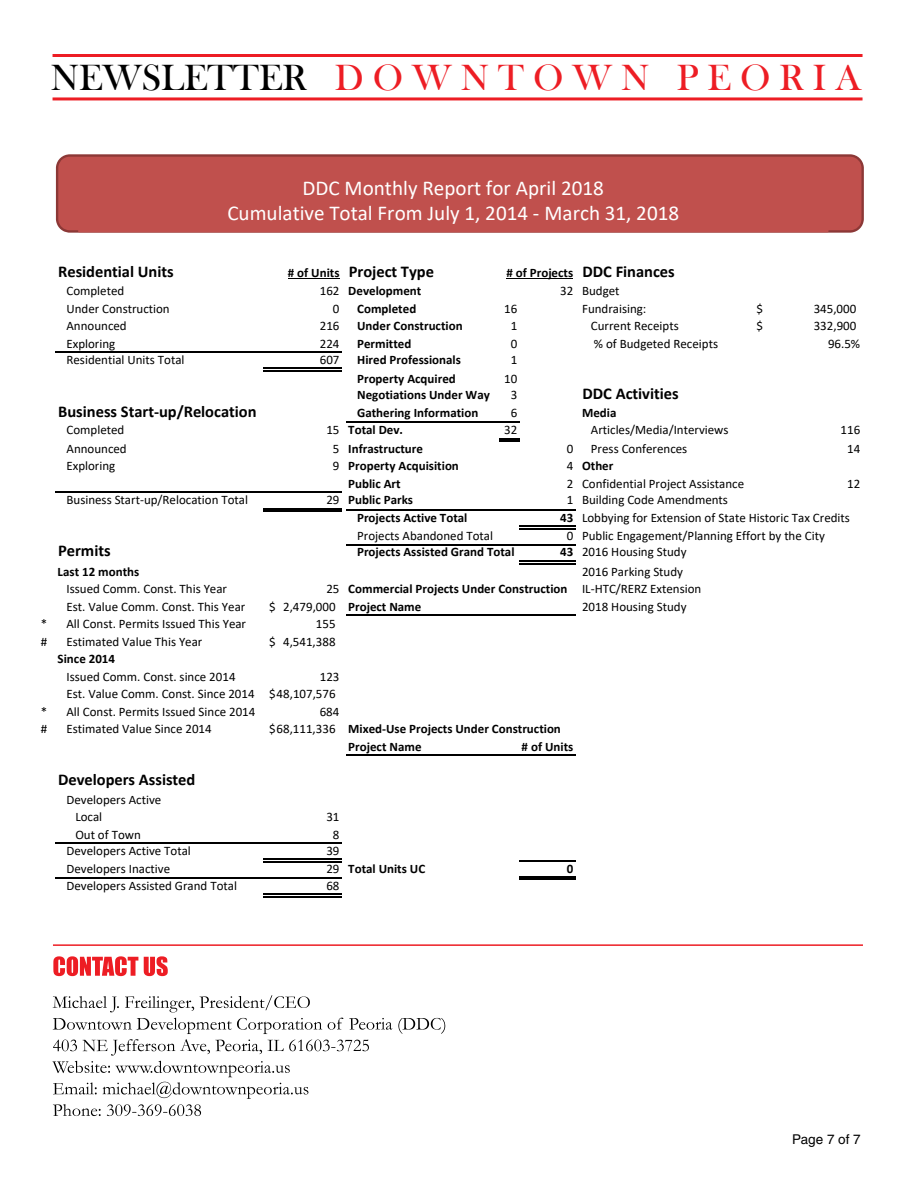
<style>
.page{position:relative;width:918px;height:1188px;background:#fff}
.page>*{position:absolute;margin:0;border:0;box-sizing:border-box;transform-origin:0 0}
.t1{font:37.5px "Bask Old Face";letter-spacing:.24em;color:#ed1d24}
.t2{font:21.15px/25.8px "Calibri";color:#fff;text-align:center}
.t3{font:700 16.5px "Calibri";color:#000}
.t4{font:13.5px "Helvetica LT Std";color:#000}
.t5{font:12.9px/17.5px "Calibri";color:#000}
.t6{font:700 12.9px/17.5px "Calibri";color:#000}
.s1{color:#000}
.s2{font-size:12.9px}
.s3{font-size:16.5px}
.s4{font-weight:400}
.s5{font-weight:700}
</style>
<div class="page">
<hr style="left:53px;top:54px;width:810px;height:3px;background:#ed1d24">
<hr style="left:53px;top:97px;width:810px;height:3px;background:#ed1d24">
<hr style="left:53px;top:944px;width:810px;height:2px;background:#ed1d24">
<svg style="left:52px;top:1018px;width:393px;height:98px"></svg>
<svg style="left:53px;top:995px;width:257px;height:17px"></svg>
<svg style="left:53px;top:956px;width:115px;height:20px"></svg>
<hr style="left:288px;top:278px;width:52px;height:1px;background:#000">
<hr style="left:507px;top:278px;width:66px;height:1px;background:#000">
<hr style="left:263px;top:508px;width:79px;height:1px;background:#000">
<hr style="left:263px;top:510px;width:79px;height:2px;background:#000">
<hr style="left:263px;top:859px;width:79px;height:1px;background:#000">
<hr style="left:263px;top:861px;width:79px;height:1px;background:#000">
<hr style="left:55px;top:878px;width:287px;height:1px;background:#000">
<hr style="left:55px;top:351px;width:287px;height:2px;background:#000">
<hr style="left:263px;top:368px;width:79px;height:1px;background:#000">
<hr style="left:263px;top:370px;width:79px;height:1px;background:#000">
<hr style="left:346px;top:422px;width:174px;height:1px;background:#000">
<svg style="left:499px;top:438px;width:21px;height:3px"></svg>
<hr style="left:55px;top:492px;width:287px;height:1px;background:#000">
<hr style="left:346px;top:509px;width:230px;height:1px;background:#000">
<hr style="left:519px;top:526px;width:57px;height:1px;background:#000">
<hr style="left:519px;top:528px;width:57px;height:1px;background:#000">
<hr style="left:346px;top:544px;width:230px;height:2px;background:#000">
<hr style="left:519px;top:561px;width:57px;height:1px;background:#000">
<hr style="left:519px;top:563px;width:57px;height:1px;background:#000">
<hr style="left:346px;top:615px;width:230px;height:1px;background:#000">
<hr style="left:346px;top:755px;width:230px;height:1px;background:#000">
<hr style="left:55px;top:842px;width:287px;height:2px;background:#000">
<hr style="left:519px;top:860px;width:57px;height:1px;background:#000">
<hr style="left:519px;top:876px;width:57px;height:2px;background:#000">
<hr style="left:519px;top:879px;width:57px;height:1px;background:#000">
<hr style="left:263px;top:894px;width:79px;height:1px;background:#000">
<hr style="left:263px;top:896px;width:79px;height:1px;background:#000">
<svg style="left:56px;top:154px;width:807px;height:79px;background:#b9524f"></svg>
<div style="left:78px;top:169px;width:751px;height:63px;background:#c0504d"></div>
<p class="t1" style="left:51px;top:57px;width:812px"><span class="s1">NEWSLETTER</span> DOWNTOWN PEORIA</p>
<p class="t2" style="left:227px;top:174px;width:453px">DDC Monthly Report for April 2018<br>Cumulative Total From July 1, 2014 ‐ March 31, 2018</p>
<p class="t3" style="left:58px;top:260px;width:117px">Residential Units</p>
<p class="t3" style="left:288px;top:260px;width:148px"><span class="s2"># of Units</span> Project Type</p>
<p class="t6" style="left:507px;top:264px;width:170px"># of Projects <span class="s3">DDC Finances</span></p>
<p class="t5" style="left:66px;top:282px;width:59px">Completed</p>
<p class="t6" style="left:320px;top:282px;width:103px"><span class="s4">162</span> Development</p>
<p class="t5" style="left:560px;top:282px;width:61px">32 Budget</p>
<p class="t5" style="left:66px;top:299px;width:105px">Under Construction</p>
<p class="t5" style="left:333px;top:299px;width:8px">0</p>
<p class="t6" style="left:357px;top:299px;width:61px">Completed</p>
<p class="t5" style="left:504px;top:299px;width:15px">16</p>
<p class="t5" style="left:582px;top:299px;width:66px">Fundraising:</p>
<p class="t5" style="left:756px;top:299px;width:8px">$</p>
<p class="t5" style="left:814px;top:299px;width:44px">345,000</p>
<p class="t5" style="left:66px;top:317px;width:62px">Announced</p>
<p class="t5" style="left:320px;top:317px;width:21px">216</p>
<p class="t6" style="left:357px;top:317px;width:107px">Under Construction</p>
<p class="t5" style="left:511px;top:317px;width:8px">1</p>
<p class="t5" style="left:591px;top:317px;width:89px">Current Receipts</p>
<p class="t5" style="left:756px;top:317px;width:8px">$</p>
<p class="t5" style="left:814px;top:317px;width:44px">332,900</p>
<p class="t5" style="left:66px;top:334px;width:50px">Exploring</p>
<p class="t5" style="left:320px;top:334px;width:21px">224</p>
<p class="t6" style="left:357px;top:334px;width:56px">Permitted</p>
<p class="t5" style="left:511px;top:334px;width:8px">0</p>
<p class="t5" style="left:594px;top:334px;width:126px">% of Budgeted Receipts</p>
<p class="t5" style="left:828px;top:334px;width:34px">96.5%</p>
<p class="t5" style="left:67px;top:351px;width:120px">Residential Units Total</p>
<p class="t5" style="left:320px;top:351px;width:21px">607</p>
<p class="t6" style="left:357px;top:351px;width:105px">Hired Professionals</p>
<p class="t5" style="left:511px;top:351px;width:8px">1</p>
<p class="t6" style="left:357px;top:369px;width:100px">Property Acquired</p>
<p class="t5" style="left:504px;top:369px;width:15px">10</p>
<p class="t6" style="left:357px;top:386px;width:134px">Negotiations Under Way</p>
<p class="t5" style="left:511px;top:386px;width:8px">3</p>
<p class="t3" style="left:583px;top:382px;width:98px">DDC Activities</p>
<p class="t3" style="left:58px;top:400px;width:200px">Business Start‐up/Relocation</p>
<p class="t6" style="left:357px;top:404px;width:123px">Gathering Information</p>
<p class="t5" style="left:511px;top:404px;width:8px">6</p>
<p class="t6" style="left:582px;top:404px;width:36px">Media</p>
<p class="t5" style="left:67px;top:421px;width:59px">Completed</p>
<p class="t6" style="left:326px;top:421px;width:78px"><span class="s4">15</span> Total Dev.</p>
<p class="t5" style="left:504px;top:421px;width:15px">32</p>
<p class="t5" style="left:591px;top:421px;width:139px">Articles/Media/Interviews</p>
<p class="t5" style="left:841px;top:421px;width:21px">116</p>
<p class="t5" style="left:67px;top:439px;width:62px">Announced</p>
<p class="t6" style="left:333px;top:440px;width:92px"><span class="s4">5</span> Infrastructure</p>
<p class="t5" style="left:567px;top:439px;width:8px">0</p>
<p class="t5" style="left:591px;top:439px;width:98px">Press Conferences</p>
<p class="t5" style="left:847px;top:439px;width:15px">14</p>
<p class="t5" style="left:67px;top:457px;width:50px">Exploring</p>
<p class="t6" style="left:333px;top:457px;width:127px"><span class="s4">9</span> Property Acquisition</p>
<p class="t6" style="left:567px;top:457px;width:48px"><span class="s4">4</span> Other</p>
<p class="t6" style="left:348px;top:475px;width:54px">Public Art</p>
<p class="t5" style="left:567px;top:475px;width:179px">2 Confidential Project Assistance</p>
<p class="t5" style="left:847px;top:475px;width:15px">12</p>
<p class="t5" style="left:67px;top:491px;width:183px">Business Start‐up/Relocation Total</p>
<p class="t6" style="left:326px;top:491px;width:88px"><span class="s4">29</span> Public Parks</p>
<p class="t5" style="left:567px;top:491px;width:163px">1 Building Code Amendments</p>
<p class="t6" style="left:357px;top:509px;width:112px">Projects Active Total</p>
<p class="t5" style="left:560px;top:508px;width:291px"><span class="s5">43</span> Lobbying for Extension of State Historic Tax Credits</p>
<p class="t5" style="left:357px;top:527px;width:137px">Projects Abandoned Total</p>
<p class="t5" style="left:567px;top:527px;width:260px">0 Public Engagement/Planning Effort by the City</p>
<p class="t3" style="left:58px;top:539px;width:54px">Permits</p>
<p class="t6" style="left:357px;top:543px;width:159px">Projects Assisted Grand Total</p>
<p class="t5" style="left:560px;top:543px;width:128px"><span class="s5">43</span> 2016 Housing Study</p>
<p class="t6" style="left:58px;top:562px;width:83px">Last 12 months</p>
<p class="t5" style="left:582px;top:562px;width:103px">2016 Parking Study</p>
<p class="t5" style="left:66px;top:580px;width:162px">Issued Comm. Const. This Year</p>
<p class="t6" style="left:326px;top:580px;width:376px"><span class="s4">25</span> Commercial Projects Under Construction <span class="s4">IL‐HTC/RERZ Extension</span></p>
<p class="t5" style="left:66px;top:597px;width:180px">Est. Value Comm. Const. This Year</p>
<p class="t5" style="left:283px;top:597px;width:54px">2,479,000</p>
<p class="t5" style="left:269px;top:597px;width:8px">$</p>
<p class="t6" style="left:348px;top:597px;width:75px">Project Name</p>
<p class="t5" style="left:582px;top:597px;width:106px">2018 Housing Study</p>
<p class="t5" style="left:41px;top:615px;width:207px">* All Const. Permits Issued This Year</p>
<p class="t5" style="left:316px;top:615px;width:21px">155</p>
<p class="t5" style="left:41px;top:632px;width:8px">#</p>
<p class="t5" style="left:66px;top:632px;width:137px">Estimated Value This Year</p>
<p class="t5" style="left:269px;top:632px;width:68px">$ 4,541,388</p>
<p class="t5" style="left:66px;top:650px;width:171px;text-indent:-9px"><span class="s5">Since 2014<br></span>Issued Comm. Const. since 2014</p>
<p class="t5" style="left:320px;top:667px;width:21px">123</p>
<p class="t5" style="left:66px;top:685px;width:190px">Est. Value Comm. Const. Since 2014</p>
<p class="t5" style="left:269px;top:685px;width:68px">$48,107,576</p>
<p class="t5" style="left:41px;top:702px;width:216px">* All Const. Permits Issued Since 2014</p>
<p class="t5" style="left:320px;top:702px;width:21px">684</p>
<p class="t5" style="left:41px;top:720px;width:8px">#</p>
<p class="t5" style="left:66px;top:720px;width:147px">Estimated Value Since 2014</p>
<p class="t6" style="left:348px;top:720px;width:214px;text-indent:-79px"><span class="s4">$ 68,111,336</span> Mixed‐Use Projects Under Construction<br>Project Name</p>
<p class="t6" style="left:522px;top:738px;width:53px"># of Units</p>
<p class="t3" style="left:58px;top:768px;width:139px">Developers Assisted</p>
<p class="t5" style="left:75px;top:790px;width:88px;text-indent:-9px">Developers Active<br>Local</p>
<p class="t5" style="left:326px;top:808px;width:15px">31</p>
<p class="t5" style="left:75px;top:825px;width:67px">Out of Town</p>
<p class="t5" style="left:333px;top:825px;width:8px">8</p>
<p class="t5" style="left:66px;top:842px;width:126px">Developers Active Total</p>
<p class="t5" style="left:326px;top:842px;width:15px">39</p>
<p class="t5" style="left:66px;top:859px;width:105px">Developers Inactive</p>
<p class="t6" style="left:326px;top:859px;width:100px"><span class="s4">29</span> Total Units UC</p>
<p class="t6" style="left:567px;top:859px;width:8px">0</p>
<p class="t5" style="left:66px;top:877px;width:172px">Developers Assisted Grand Total</p>
<p class="t5" style="left:326px;top:877px;width:15px">68</p>
<p class="t4" style="left:792px;top:1131px;width:70px">Page 7 of 7</p>
</div>
